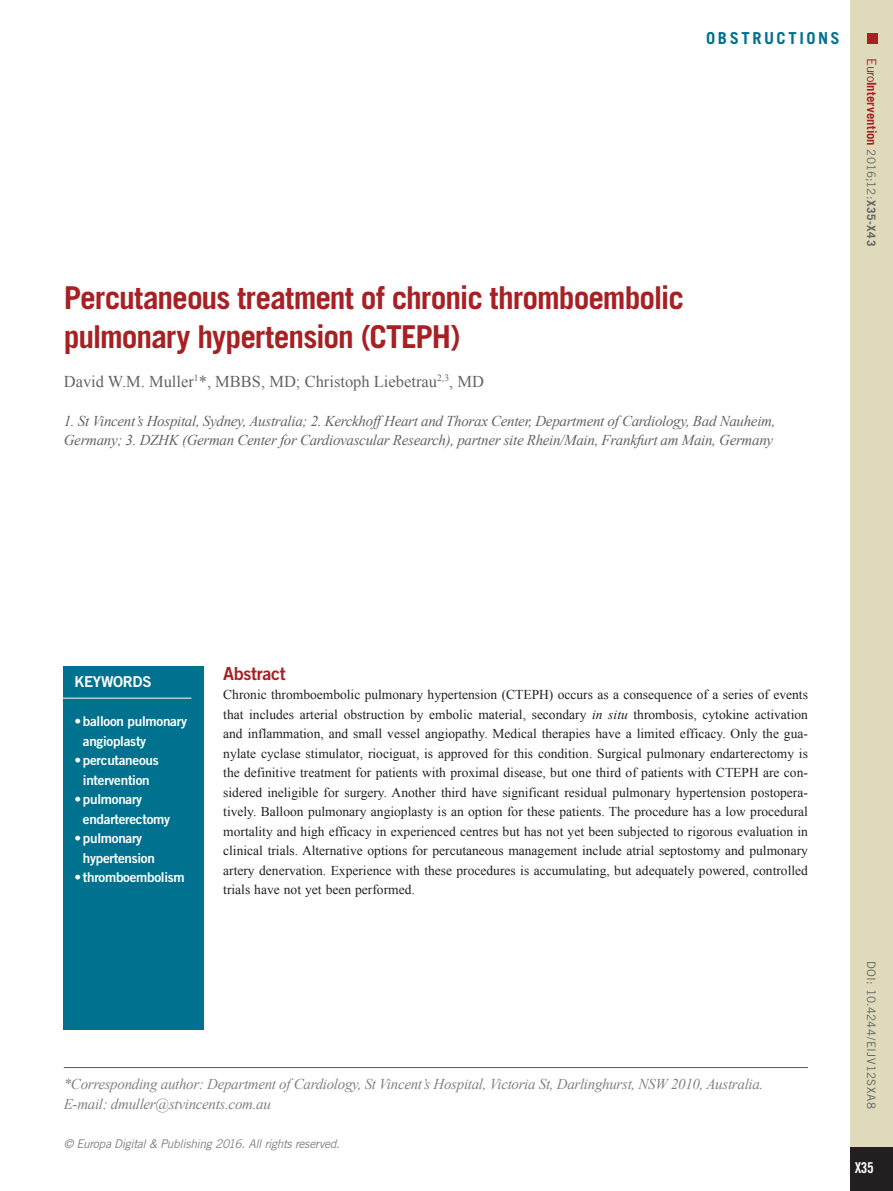
<style>
.page{position:relative;width:893px;height:1191px;background:#fff}
.page>*{position:absolute;margin:0;border:0;box-sizing:border-box;transform-origin:0 0}
.chapitre_titre{font:700 31.5px/39px "Trade Gothic LT Std";letter-spacing:-.035em;color:#a72023}
.intertitre1{font:18px "Trade Gothic LT Std Bd 2";letter-spacing:-.02em;color:#a72023}
.chapitre_auteurs{font:16.5px "Times New Roman";color:#636366}
.chapitre_tetiere{font:700 16.5px "Trade Gothic LT Std";letter-spacing:.155em;color:#00718e}
.chapitre_address{font:italic 15px/19.5px "Times New Roman";letter-spacing:-.02em;color:#636366}
.corresponding_author{font:italic 15px/19.5px "Times New Roman";letter-spacing:-.02em;color:#808285}
.keywords_tit{font:15px "Trade Gothic LT Std Bd 2";letter-spacing:-.02em;color:#fff}
.t1{font:15px "Trade Gothic LT Std Bd Cn 20";color:#fff}
.text_1er_paragraph{font:13.5px/19.5px "Times New Roman";color:#231f20;text-align:justify}
.t2{font:13.5px/19.5px "Trade Gothic LT Std Bd 2";letter-spacing:-.02em;color:#fff}
.t3{font:700 12.75px "Trade Gothic LT Std";letter-spacing:.005em;color:#a72023}
.t4{font:italic 12px "Trade Gothic LT Std";letter-spacing:-.03em;color:#808285}
.t5{font:11.7px "Trade Gothic LT Std";letter-spacing:.03em;color:#636366}
.s1{font-weight:400}
.s2{font-weight:400;font-size:11.7px;color:#636366}
.s3{font-size:11.7px;color:#636366}
.s4{font-style:italic}
</style>
<div class="page">
<div style="left:850px;top:0;width:43px;height:1191px;background:#dedaba"></div>
<div style="left:850px;top:1147px;width:43px;height:44px;background:#231f20"></div>
<div style="left:867px;top:34px;width:11px;height:10px;background:#a72023"></div>
<hr style="left:64px;top:1067px;width:744px;height:1px;background:#57585a">
<div style="left:64px;top:665px;width:140px;height:364px;background:#00718e"></div>
<hr style="left:62px;top:698px;width:129px;height:1px;background:#fff">
<p class="chapitre_tetiere" style="left:706px;top:28px;width:135px">OBSTRUCTIONS</p>
<p class="chapitre_titre" style="left:64px;top:278px;width:622px">Percutaneous treatment of chronic thromboembolic pulmonary hypertension (CTEPH)</p>
<p class="chapitre_auteurs" style="left:64px;top:370px;width:422px">David W.M. Muller<sup>1</sup>*, MBBS, MD; Christoph Liebetrau<sup>2,3</sup>, MD</p>
<p class="chapitre_address" style="left:64px;top:411px;width:713px">1. St Vincent’s Hospital, Sydney, Australia; 2. Kerckhoff Heart and Thorax Center, Department of Cardiology, Bad Nauheim,<br>Germany; 3. DZHK (German Center for Cardiovascular Research), partner site Rhein/Main, Frankfurt am Main, Germany</p>
<p class="t3" style="left:879px;top:58px;width:189px;rotate:90deg"><span class="s1">Euro</span>Intervention <span class="s2">2016;12:</span><span class="s3">X35-X43</span></p>
<p class="keywords_tit" style="left:74px;top:672px;width:79px">KEYWORDS</p>
<p class="t2" style="left:83px;top:711px;width:106px;text-indent:-9px">•balloon pulmonary angioplasty</p>
<p class="t2" style="left:74px;top:750px;width:86px;text-align:center">•percutaneous intervention</p>
<p class="t2" style="left:83px;top:789px;width:89px;text-indent:-9px">•pulmonary endarterectomy</p>
<p class="t2" style="left:83px;top:828px;width:74px;text-indent:-9px">•pulmonary hypertension</p>
<p class="t2" style="left:74px;top:867px;width:112px">• thromboembolism</p>
<p class="intertitre1" style="left:223px;top:662px;width:64px">Abstract</p>
<p class="text_1er_paragraph" style="left:223px;top:684px;width:586px">Chronic thromboembolic pulmonary hypertension (CTEPH) occurs as a consequence of a series of events that includes arterial obstruction by embolic material, secondary <span class="s4">in situ</span> thrombosis, cytokine activation and inflammation, and small vessel angiopathy. Medical therapies have a limited efficacy. Only the gua&shy;nylate cyclase stimulator, riociguat, is approved for this condition. Surgical pulmonary endarterectomy is the definitive treatment for patients with proximal disease, but one third of patients with CTEPH are con&shy;sidered ineligible for surgery. Another third have significant residual pulmonary hypertension postopera&shy;tively. Balloon pulmonary angioplasty is an option for these patients. The procedure has a low procedural mortality and high efficacy in experienced centres but has not yet been subjected to rigorous evaluation in clinical trials. Alternative options for percutaneous management include atrial septostomy and pulmonary artery denervation. Experience with these procedures is accumulating, but adequately powered, controlled trials have not yet been performed.</p>
<p class="corresponding_author" style="left:64px;top:1074px;width:701px">*Corresponding author: Department of Cardiology, St Vincent’s Hospital, Victoria St, Darlinghurst, NSW 2010, Australia.<br>E-mail: dmuller@stvincents.com.au</p>
<p class="t4" style="left:64px;top:1137px;width:277px">© Europa Digital &amp; Publishing 2016. All rights reserved.</p>
<p class="t5" style="left:878px;top:960px;width:150px;rotate:90deg">DOI: 10.4244/EIJV12SXA8</p>
<p class="t1" style="left:855px;top:1158px;width:21px">X35</p>
</div>
